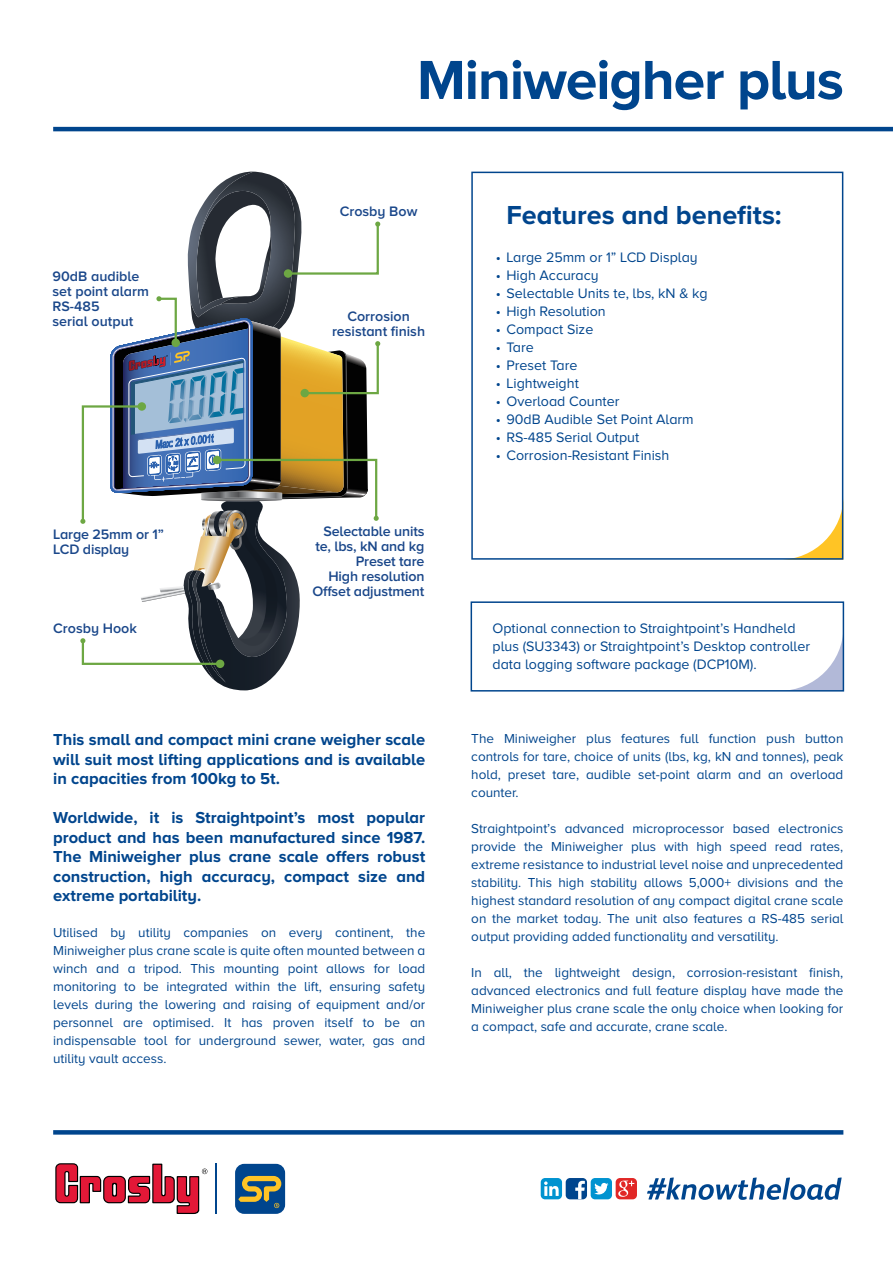
<style>
.page{position:relative;width:893px;height:1263px;background:#fff}
.page>*{position:absolute;margin:0;border:0;box-sizing:border-box;transform-origin:0 0}
.t1{font:700 57px "Proxima Nova A";letter-spacing:-.02em;color:#00458d}
.t2{font:700 27px "Proxima Nova A";color:#00458d}
.t3{font:700 16.5px/19.5px "Proxima Nova A";color:#00458d;text-align:justify}
.t4{font:14.25px/18px "Proxima Nova A";color:#00458d}
.t5{font:600 14.25px/15px "Proxima Nova A";letter-spacing:-.01em;color:#1a478a}
.t6{font:13.5px/18px "Proxima Nova A";color:#00458d;text-align:justify}
</style>
<div class="page">
<svg style="left:53px;top:1130px;width:790px;height:4px;background:#084b90"></svg>
<svg style="left:471px;top:172px;width:372px;height:388px"></svg>
<svg style="left:799px;top:645px;width:42px;height:43px"></svg>
<div style="left:471px;top:601px;width:373px;height:90px;border:2px solid #00458d"></div>
<hr style="left:53px;top:127px;width:840px;height:4px;background:#00458d">
<div style="left:566px;top:1178px;width:21px;height:21px;background:#00458d;border-radius:4px"></div>
<svg style="left:575px;top:1181px;width:10px;height:18px"></svg>
<div style="left:591px;top:1178px;width:21px;height:21px;background:#0093d0;border-radius:4px"></div>
<svg style="left:594px;top:1183px;width:14px;height:11px"></svg>
<div style="left:541px;top:1178px;width:21px;height:21px;background:#0093d0;border-radius:4px"></div>
<svg style="left:544px;top:1181px;width:15px;height:15px"></svg>
<div style="left:616px;top:1178px;width:21px;height:21px;background:#e12726;border-radius:4px"></div>
<svg style="left:618px;top:1180px;width:16px;height:17px"></svg>
<svg style="left:647px;top:1177px;width:195px;height:23px"></svg>
<div style="left:235px;top:1164px;width:50px;height:50px;background:#00458d;border-radius:9px"></div>
<svg style="left:238px;top:1176px;width:43px;height:32px"></svg>
<hr style="left:216px;top:1164px;width:1px;height:50px;background:#00458d">
<svg style="left:55px;top:1163px;width:152px;height:51px"></svg>
<svg style="left:80px;top:171px;width:300px;height:519px"></svg>
<h1 class="t1" style="left:417px;top:47px;width:428px">Miniweigher plus</h1>
<p class="t5" style="left:53px;top:268px;width:98px">90dB audible set point alarm<br>RS-485<br>serial output</p>
<p class="t5" style="left:53px;top:527px;width:112px">Large 25mm or 1”<br>LCD display</p>
<p class="t5" style="left:53px;top:620px;width:85px">Crosby Hook</p>
<p class="t5" style="left:340px;top:204px;width:79px">Crosby Bow</p>
<p class="t5" style="left:332px;top:308px;width:95px;text-align:center">Corrosion resistant finish</p>
<p class="t5" style="left:312px;top:524px;width:114px;text-align:right">Selectable units te, lbs, kN and kg<br>Preset tare<br>High resolution<br>Offset adjustment</p>
<p class="t3" style="left:53px;top:729px;width:374px">This small and compact mini crane weigher scale will suit most lifting applications and is available in capacities from 100kg to 5t.</p>
<p class="t3" style="left:53px;top:807px;width:374px">Worldwide, it is Straightpoint’s most popular product and has been manufactured since 1987.<br>The Miniweigher plus crane scale offers robust construction, high accuracy, compact size and extreme portability.</p>
<p class="t6" style="left:53px;top:923px;width:374px">Utilised by utility companies on every continent, the Miniweigher plus crane scale is quite often mounted between a winch and a tripod. This mounting point allows for load monitoring to be integrated within the lift, ensuring safety levels during the lowering and raising of equipment and/or personnel are optimised. It has proven itself to be an indispensable tool for underground sewer, water, gas and utility vault access.</p>
<h2 class="t2" style="left:506px;top:200px;width:277px">Features and benefits:</h2>
<p class="t4" style="left:496px;top:248px;width:203px">• Large 25mm or 1” LCD Display</p>
<p class="t4" style="left:496px;top:266px;width:104px">• High Accuracy</p>
<p class="t4" style="left:496px;top:284px;width:213px">• Selectable Units te, lbs, kN &amp; kg</p>
<p class="t4" style="left:496px;top:302px;width:111px">• High Resolution</p>
<p class="t4" style="left:496px;top:320px;width:99px">• Compact Size</p>
<p class="t4" style="left:496px;top:338px;width:40px">• Tare</p>
<p class="t4" style="left:496px;top:356px;width:83px">• Preset Tare</p>
<p class="t4" style="left:496px;top:374px;width:85px">• Lightweight</p>
<p class="t4" style="left:496px;top:392px;width:125px">• Overload Counter</p>
<p class="t4" style="left:496px;top:410px;width:199px">• 90dB Audible Set Point Alarm</p>
<p class="t4" style="left:496px;top:428px;width:145px">• RS-485 Serial Output</p>
<p class="t4" style="left:496px;top:446px;width:175px">• Corrosion-Resistant Finish</p>
<p class="t4" style="left:493px;top:619px;width:319px">Optional connection to Straightpoint’s Handheld plus (SU3343) or Straightpoint’s Desktop controller data logging software package (DCP10M).</p>
<p class="t6" style="left:471px;top:729px;width:374px">The Miniweigher plus features full function push button controls for tare, choice of units (lbs, kg, kN and tonnes), peak hold, preset tare, audible set-point alarm and an overload counter.</p>
<p class="t6" style="left:471px;top:819px;width:374px">Straightpoint’s advanced microprocessor based electronics provide the Miniweigher plus with high speed read rates, extreme resistance to industrial level noise and unprecedented stability. This high stability allows 5,000+ divisions and the highest standard resolution of any compact digital crane scale on the market today. The unit also features a RS-485 serial output providing added functionality and versatility.</p>
<p class="t6" style="left:471px;top:963px;width:374px">In all, the lightweight design, corrosion-resistant finish, advanced electronics and full feature display have made the Miniweigher plus crane scale the only choice when looking for a compact, safe and accurate, crane scale.</p>
</div>
